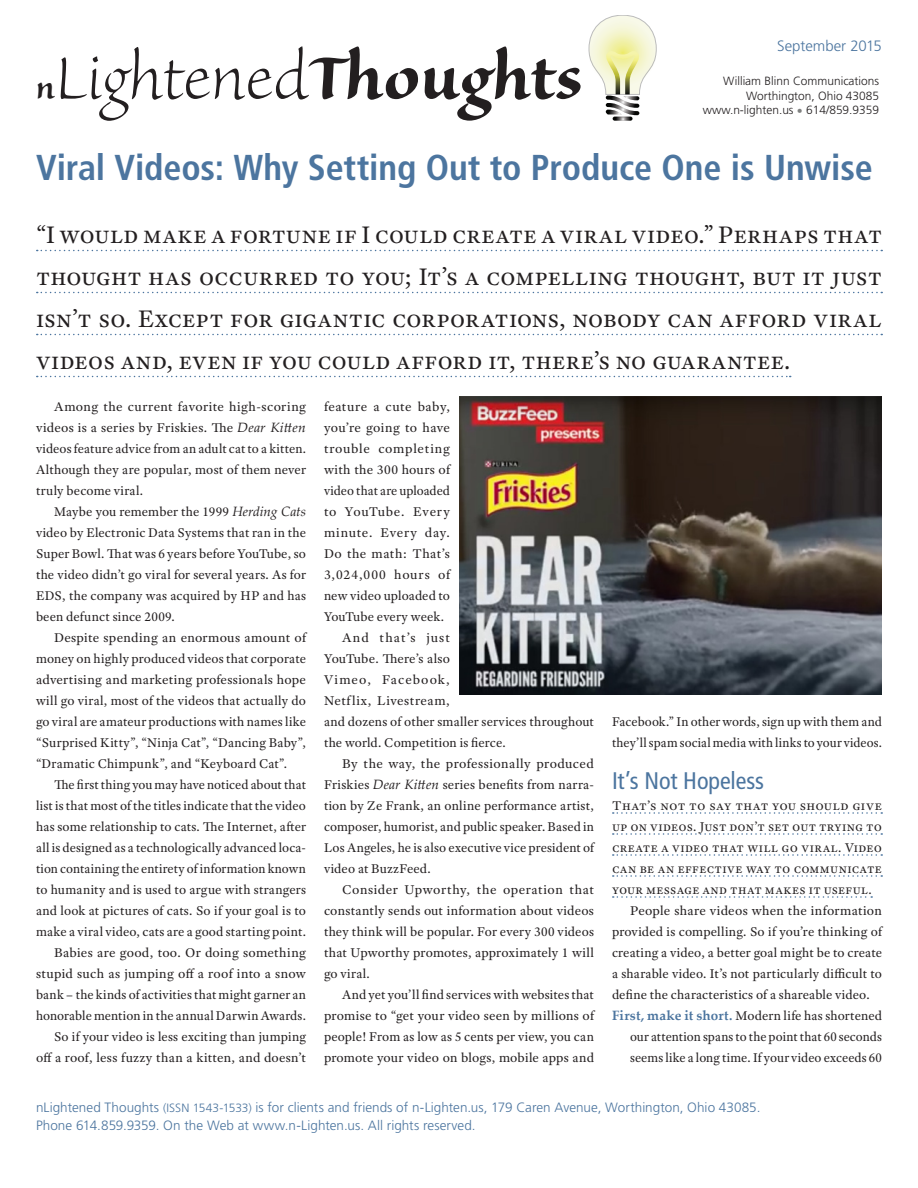
<style>
.page{position:relative;width:918px;height:1188px;background:#fff}
.page>*{position:absolute;margin:0;border:0;box-sizing:border-box;transform-origin:0 0}
.t1{font:77.85px "Sanvito Pro Lt Subh";color:#231f20}
.Main_Head_Span_Col{font:700 condensed 36px "Frutiger LT Std";letter-spacing:-.005em;color:#4c759f}
.Main_Head_Follow_-_S{font:25.5px/42px "Adobe Text Pro";letter-spacing:.01em;color:#231f20;text-align:justify}
.Subhead_1{font:condensed 24px "Frutiger LT Std";letter-spacing:-.005em;color:#4c759f}
.Dateline{font:300 15px "Frutiger LT Std";color:#4c759f}
.Body_Text{font:13.5px/21px "Adobe Text Pro";letter-spacing:.02em;color:#231f20;text-align:justify}
.t2{font:300 13.5px/18px "Frutiger LT Std";color:#4c759f}
.Subhead_1_follow{font:13.5px/21px "Adobe Text Pro";letter-spacing:.02em;color:#231f20;text-align:justify}
.List_with_bold_lead{font:13.5px/21px "Adobe Text Pro";letter-spacing:.025em;color:#231f20;text-align:justify}
.t3{font:300 11.85px/14.2px "Frutiger LT Std";color:#231f20;text-align:right}
.s1{font-family:"Sanvito Pro";font-weight:600;font-size:39px}
.s2{font-family:"Sanvito Pro";font-weight:700}
.s3{color:#808180}
.s4{font-family:"Palatino Linotype";font-style:italic}
.s5{font-family:"Palatino Linotype";font-weight:700;color:#4c759f}
.s6{font-size:12px}
</style>
<div class="page">
<svg style="left:589px;top:15px;width:67px;height:100px"></svg>
<svg style="left:613px;top:117px;width:20px;height:4px"></svg>
<svg style="left:37px;top:250px;width:845px;height:1px"></svg>
<svg style="left:37px;top:292px;width:845px;height:1px"></svg>
<svg style="left:37px;top:334px;width:845px;height:1px"></svg>
<svg style="left:37px;top:376px;width:754px;height:1px"></svg>
<svg style="left:613px;top:812px;width:269px;height:2px"></svg>
<svg style="left:613px;top:833px;width:269px;height:2px"></svg>
<svg style="left:613px;top:854px;width:269px;height:2px"></svg>
<svg style="left:613px;top:875px;width:269px;height:2px"></svg>
<svg style="left:613px;top:896px;width:259px;height:2px"></svg>
<img style="left:459px;top:397px;width:423px;height:298px">
<h1 class="t1" style="left:36px;top:37px;width:548px"><span class="s1">n</span>Lightened<span class="s2">Thoughts</span></h1>
<p class="Dateline" style="left:777px;top:37px;width:106px">September 2015</p>
<p class="t3" style="left:703px;top:74px;width:178px">William Blinn Communications<br>Worthington, Ohio 43085 www.n-lighten.us <span class="s3">•</span> 614/859.9359</p>
<p class="Main_Head_Span_Col" style="left:36px;top:146px;width:838px">Viral Videos: Why Setting Out to Produce One is Unwise</p>
<p class="Main_Head_Follow_-_S" style="left:36px;top:213px;width:848px">“I would make a fortune if I could create a viral video.” Perhaps that thought has occurred to you; It’s a compelling thought, but it just isn’t so. Except for gigantic corporations, nobody can afford viral videos and, even if you could afford it, there’s no guarantee.</p>
<p class="Body_Text" style="left:36px;top:396px;width:272px;text-indent:18px">Among the current favorite high-scoring videos is a series by Friskies. The <span class="s4">Dear Kitten </span>videos feature advice from an adult cat to a kitten.<br>Although they are popular, most of them never truly become viral.</p>
<p class="Body_Text" style="left:36px;top:501px;width:271px;text-indent:18px">Maybe you remember the 1999 <span class="s4">Herding Cats </span>video by Electronic Data Systems that ran in the Super Bowl. That was 6 years before YouTube, so the video didn’t go viral for several years. As for EDS, the company was acquired by HP and has been defunct since 2009.</p>
<p class="Body_Text" style="left:36px;top:627px;width:273px;text-indent:18px">Despite spending an enormous amount of money on highly produced videos that corporate advertising and marketing professionals hope will go viral, most of the videos that actually do go viral are amateur productions with names like “Surprised Kitty”, “Ninja Cat”, “Dancing Baby”, “Dramatic Chimpunk”, and “Keyboard Cat”.</p>
<p class="Body_Text" style="left:36px;top:774px;width:272px;text-indent:18px">The first thing you may have noticed about that list is that most of the titles indicate that the video has some relationship to cats. The Internet, after all is designed as a technologically advanced loca&shy;tion containing the entirety of information known to humanity and is used to argue with strangers and look at pictures of cats. So if your goal is to make a viral video, cats are a good starting point.</p>
<p class="Body_Text" style="left:36px;top:942px;width:272px;text-indent:18px">Babies are good, too. Or doing something stupid such as jumping off a roof into a snow bank – the kinds of activities that might garner an honorable mention in the annual Darwin Awards.</p>
<p class="Body_Text" style="left:36px;top:1026px;width:272px;text-align:right">So if your video is less exciting than jumping off a roof, less fuzzy than a kitten, and doesn’t</p>
<p class="Body_Text" style="left:324px;top:396px;width:129px">feature a cute baby, you’re going to have trouble completing with the 300 hours of video that are uploaded to YouTube. Every minute. Every day.<br>Do the math: That’s 3,024,000 hours of new video uploaded to YouTube every week.</p>
<p class="Body_Text" style="left:324px;top:627px;width:272px;text-align:left;text-indent:18px">And that’s just<br>YouTube. There’s also<br>Vimeo, Facebook,<br>Netflix, Livestream,<br>and dozens of other smaller services throughout the world. Competition is fierce.</p>
<p class="Body_Text" style="left:324px;top:753px;width:273px;text-indent:18px">By the way, the professionally produced Friskies <span class="s4">Dear Kitten</span> series benefits from narra&shy;tion by Ze Frank, an online performance artist, composer, humorist, and public speaker. Based in Los Angeles, he is also executive vice president of video at BuzzFeed.</p>
<p class="Body_Text" style="left:324px;top:879px;width:272px;text-indent:18px">Consider Upworthy, the operation that constantly sends out information about videos they think will be popular. For every 300 videos that Upworthy promotes, approximately 1 will go viral.</p>
<p class="Body_Text" style="left:324px;top:984px;width:273px;text-indent:18px">And yet you’ll find services with websites that promise to “get your video seen by millions of people! From as low as 5 cents per view, you can promote your video on blogs, mobile apps and</p>
<p class="Body_Text" style="left:612px;top:711px;width:272px">Facebook.” In other words, sign up with them and they’ll spam social media with links to your videos.</p>
<p class="Subhead_1" style="left:612px;top:767px;width:154px">It’s Not Hopeless</p>
<p class="Subhead_1_follow" style="left:612px;top:795px;width:272px">That’s not to say that you should give up on videos. Just don’t set out trying to create a video that will go viral. Video can be an effective way to communicate your message and that makes it useful.</p>
<p class="Body_Text" style="left:612px;top:900px;width:273px;text-indent:18px">People share videos when the information provided is compelling. So if you’re thinking of creating a video, a better goal might be to create a sharable video. It’s not particularly difficult to define the characteristics of a shareable video.</p>
<p class="List_with_bold_lead" style="left:630px;top:1005px;width:254px;text-indent:-18px"><span class="s5">First, make it short.</span> Modern life has shortened our attention spans to the point that 60 seconds seems like a long time. If your video exceeds 60</p>
<p class="t2" style="left:36px;top:1099px;width:726px">nLightened Thoughts <span class="s6">(ISSN 1543-1533)</span> is for clients and friends of n-Lighten.us, 179 Caren Avenue, Worthington, Ohio 43085.<br>Phone 614.859.9359. On the Web at www.n-Lighten.us. All rights reserved.</p>
</div>
